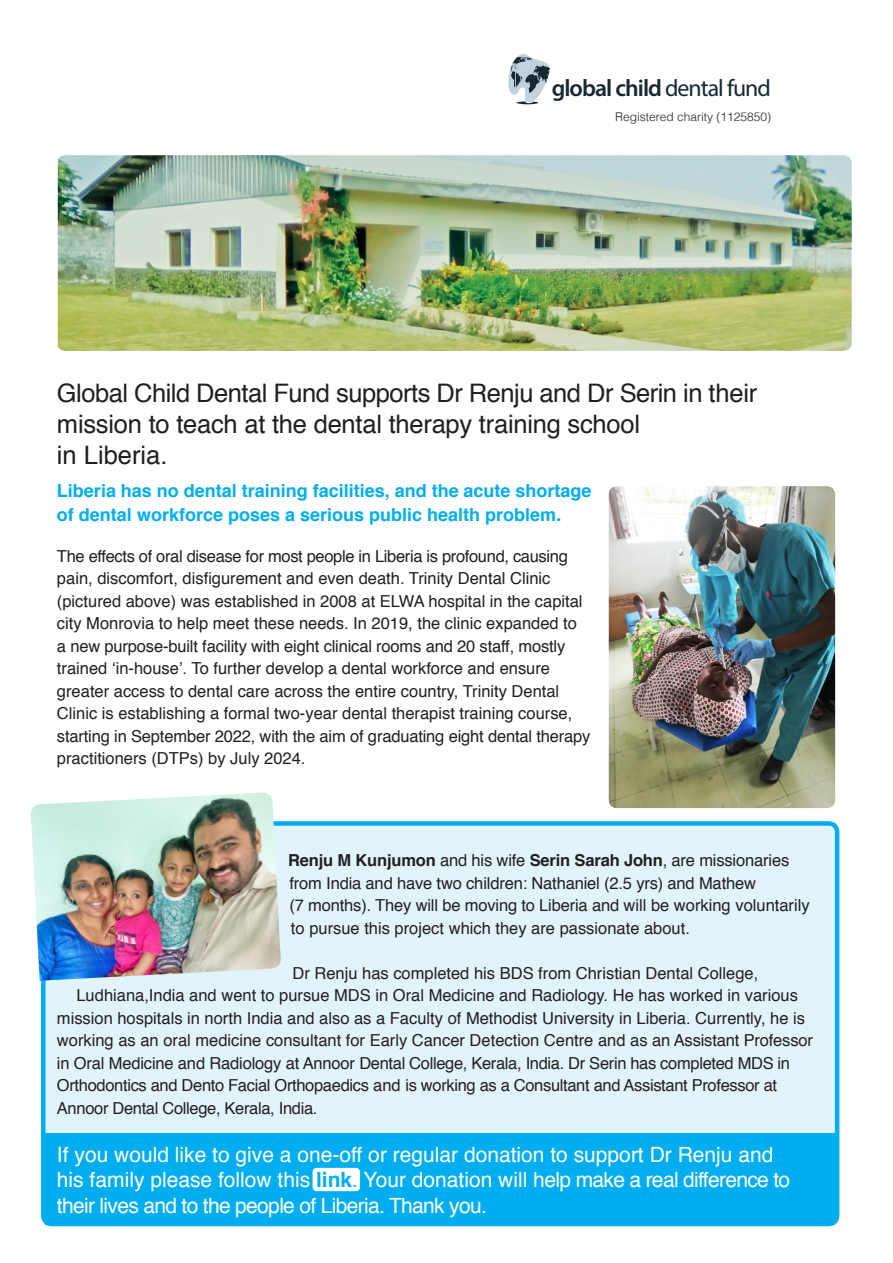
<style>
.page{position:relative;width:893px;height:1263px;background:#fff}
.page>*{position:absolute;margin:0;border:0;box-sizing:border-box;transform-origin:0 0}
.t1{font:25.5px/31.5px "Helvetica";letter-spacing:-.01em;color:#231f20}
.t2{font:600 23.85px "Myriad Pro";letter-spacing:-.04em;color:#162831}
.t3{font:21px/25.5px "Helvetica";color:#fff}
.t4{font:700 18px/24px "Helvetica";color:#00aeef}
.t5{font:16.5px/22.5px "Helvetica";color:#231f20}
.t6{font:16.5px "Helvetica";letter-spacing:-.02em;color:#231f20}
.t7{font:300 12px "Helvetica";color:#231f20}
.s1{font-weight:400}
.s2{font-size:19.5px}
.s3{font-weight:700}
.s4{font-weight:700;color:#00aeef}
.s5{color:#00aeef}
</style>
<div class="page">
<svg style="left:508px;top:54px;width:42px;height:50px"></svg>
<div style="left:43px;top:823px;width:794px;height:401px;background:#e1f4fc;border-radius:9px"></div>
<div style="left:41px;top:821px;width:798px;height:405px;border:4px solid #00aeef;border-radius:9px"></div>
<div style="left:45px;top:1134px;width:790px;height:91px;background:#00aeef"></div>
<img style="left:58px;top:155px;width:794px;height:196px">
<img style="left:609px;top:486px;width:226px;height:322px">
<div style="left:313px;top:1168px;width:47px;height:23px;background:#fff;border-radius:4px"></div>
<img style="left:31px;top:792px;width:250px;height:189px">
<h2 class="t2" style="left:552px;top:73px;width:221px">global child <span class="s1">dental fund</span></h2>
<p class="t7" style="left:615px;top:106px;width:158px">Registered charity (1125850)</p>
<h1 class="t1" style="left:57px;top:378px;width:702px">Global Child Dental Fund supports Dr Renju and Dr Serin in their mission to teach at the dental therapy training school<br>in Liberia.</h1>
<p class="t4" style="left:57px;top:479px;width:536px">Liberia has no dental training facilities, and the acute shortage of dental workforce poses a serious public health problem<span class="s2">.</span></p>
<p class="t5" style="left:57px;top:545px;width:535px">The effects of oral disease for most people in Liberia is profound, causing pain, discomfort, disfigurement and even death. Trinity Dental Clinic (pictured above) was established in 2008 at ELWA hospital in the capital city Monrovia to help meet these needs. In 2019, the clinic expanded to<br>a new purpose-built facility with eight clinical rooms and 20 staff, mostly trained ‘in-house’. To further develop a dental workforce and ensure greater access to dental care across the entire country, Trinity Dental Clinic is establishing a formal two-year dental therapist training course, starting in September 2022, with the aim of graduating eight dental therapy practitioners (DTPs) by July 2024.</p>
<p class="t5" style="left:288px;top:850px;width:523px"><span class="s3">Renju M Kunjumon</span> and his wife <span class="s3">Serin Sarah John</span>, are missionaries from India and have two children: Nathaniel (2.5 yrs) and Mathew<br>(7 months). They will be moving to Liberia and will be working voluntarily to pursue this project which they are passionate about.</p>
<p class="t5" style="left:292px;top:962px;width:467px">Dr Renju has completed his BDS from Christian Dental College,</p>
<p class="t5" style="left:76px;top:985px;width:723px">Ludhiana,India and went to pursue MDS in Oral Medicine and Radiology. He has worked in various</p>
<p class="t5" style="left:57px;top:1007px;width:750px">mission hospitals in north India and also as a Faculty of Methodist University in Liberia. Currently, he is</p>
<p class="t5" style="left:57px;top:1030px;width:757px">working as an oral medicine consultant for Early Cancer Detection Centre and as an Assistant Professor</p>
<p class="t6" style="left:57px;top:1050px;width:735px">in Oral Medicine and Radiology at Annoor Dental College, Kerala, India. Dr Serin has completed MDS in</p>
<p class="t6" style="left:57px;top:1073px;width:722px">Orthodontics and Dento Facial Orthopaedics and is working as a Consultant and Assistant Professor at</p>
<p class="t6" style="left:57px;top:1095px;width:262px">Annoor Dental College, Kerala, India.</p>
<p class="t3" style="left:57px;top:1142px;width:735px">If you would like to give a one-off or regular donation to support Dr Renju and his family please follow this <span class="s4">link</span><span class="s5">.</span> Your donation will help make a real difference to their lives and to the people of Liberia. Thank you.</p>
</div>
